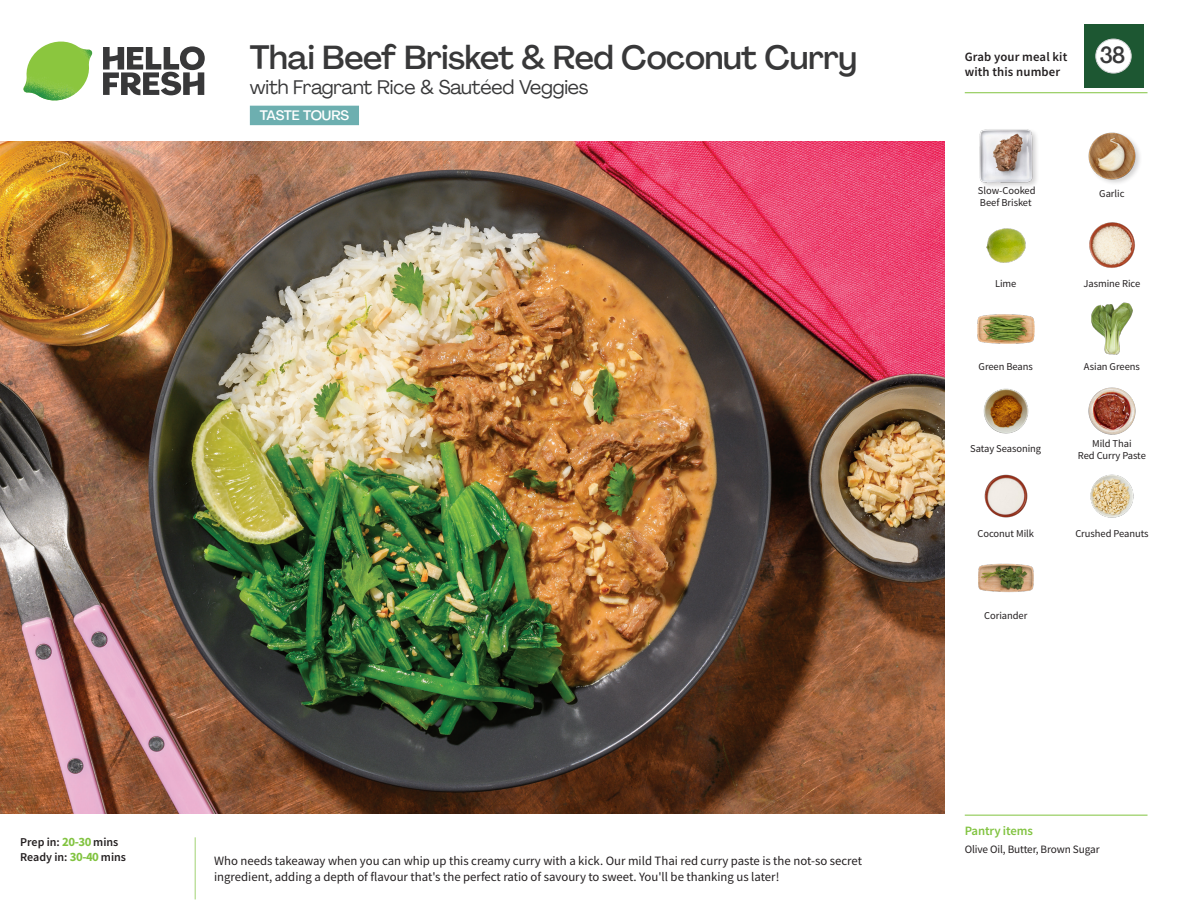
<style>
.page{position:relative;width:1188px;height:918px;background:#fff}
.page>*{position:absolute;margin:0;border:0;box-sizing:border-box;transform-origin:0 0}
._15_Titel_UK{font:500 33px "Agrandir";letter-spacing:-.015em;color:#383839}
._002_Label_Nr{font:500 22.8px "Agrandir";color:#383839;scale:.94 1}
._15_Titel_UK-2{font:19.5px "Agrandir";letter-spacing:-.01em;color:#383839}
.t1{font:500 13.5px "Agrandir";letter-spacing:-.02em;color:#fff}
.Step_6_Text_AU{font:12.75px/16.5px "Source Sans Pro";color:#231f20}
.t2{font:600 12.75px/15px "Source Sans Pro";letter-spacing:.01em;color:#231f20}
._04_Headers_Front{font:600 12.75px "Source Sans Pro";letter-spacing:-.01em;color:#81c340}
._04_Intro{font:600 12px "Source Sans Pro";color:#231f20}
._05_Pantry{font:11.25px "Source Sans Pro";letter-spacing:-.01em;color:#231f20}
._18_FRONT_ingredients{font:10.5px/12px "Source Sans Pro";letter-spacing:-.005em;color:#231f20}
.s1{font-weight:700;font-size:12.75px;color:#81c340}
</style>
<div class="page">
<svg style="left:103px;top:46px;width:102px;height:49px"></svg>
<img style="left:23px;top:42px;width:69px;height:59px">
<img style="left:0;top:142px;width:945px;height:672px">
<div style="left:250px;top:102px;width:140px;height:26px;background:linear-gradient(to right,#fff,#fff)"></div>
<div style="left:250px;top:106px;width:109px;height:19px;background:#6dafb0"></div>
<img style="left:1091px;top:302px;width:42px;height:53px">
<img style="left:1088px;top:387px;width:48px;height:48px">
<img style="left:983px;top:388px;width:46px;height:46px">
<img style="left:984px;top:474px;width:44px;height:44px">
<img style="left:978px;top:563px;width:56px;height:30px">
<img style="left:977px;top:314px;width:57px;height:30px">
<img style="left:986px;top:228px;width:40px;height:35px">
<img style="left:1089px;top:222px;width:46px;height:46px">
<div style="left:979px;top:128px;width:61px;height:61px;background:#231f20;opacity:.2"></div>
<img style="left:979px;top:128px;width:54px;height:55px">
<img style="left:1088px;top:132px;width:52px;height:51px">
<img style="left:1090px;top:474px;width:44px;height:44px">
<hr style="left:965px;top:815px;width:183px;height:1px;background:#81c340">
<hr style="left:965px;top:92px;width:183px;height:1px;background:#81c340">
<div style="left:1084px;top:24px;width:59px;height:64px;background:#1d5732"></div>
<div style="left:1096px;top:39px;width:35px;height:34px;background:#fff;border-radius:50%"></div>
<div style="left:1096px;top:39px;width:35px;height:34px;border:1px solid #d1d2d4;border-radius:50%"></div>
<p class="_15_Titel_UK" style="left:250px;top:37px;width:609px">Thai Beef Brisket &amp; Red Coconut Curry</p>
<p class="_15_Titel_UK-2" style="left:250px;top:75px;width:340px">with Fragrant Rice &amp; Sautéed Veggies</p>
<p class="t1" style="left:260px;top:107px;width:91px">TASTE TOURS</p>
<p class="_04_Intro" style="left:20px;top:834px;width:100px">Prep in: <span class="s1">20-30</span> mins</p>
<p class="_04_Intro" style="left:20px;top:849px;width:107px">Ready in: <span class="s1">30-40</span> mins</p>
<p class="Step_6_Text_AU" style="left:214px;top:852px;width:649px">Who needs takeaway when you can whip up this creamy curry with a kick. Our mild Thai red curry paste is the not-so secret ingredient, adding a depth of flavour that's the perfect ratio of savoury to sweet. You'll be thanking us later!</p>
<p class="t2" style="left:965px;top:49px;width:104px">Grab your meal kit with this number</p>
<p class="_002_Label_Nr" style="left:1100px;top:41px;width:29px">38</p>
<p class="_18_FRONT_ingredients" style="left:978px;top:184px;width:59px">Slow-Cooked<br>Beef Brisket</p>
<p class="_18_FRONT_ingredients" style="left:995px;top:277px;width:23px">Lime</p>
<p class="_18_FRONT_ingredients" style="left:1099px;top:188px;width:27px">Garlic</p>
<p class="_18_FRONT_ingredients" style="left:1084px;top:277px;width:58px">Jasmine Rice</p>
<p class="_18_FRONT_ingredients" style="left:979px;top:360px;width:56px">Green Beans</p>
<p class="_18_FRONT_ingredients" style="left:1084px;top:360px;width:58px">Asian Greens</p>
<p class="_18_FRONT_ingredients" style="left:970px;top:442px;width:73px">Satay Seasoning</p>
<p class="_18_FRONT_ingredients" style="left:1078px;top:438px;width:69px;text-align:center">Mild Thai<br>Red Curry Paste</p>
<p class="_18_FRONT_ingredients" style="left:978px;top:528px;width:58px">Coconut Milk</p>
<p class="_18_FRONT_ingredients" style="left:1075px;top:528px;width:75px">Crushed Peanuts</p>
<p class="_18_FRONT_ingredients" style="left:984px;top:610px;width:45px">Coriander</p>
<p class="_04_Headers_Front" style="left:965px;top:822px;width:70px">Pantry items</p>
<p class="_05_Pantry" style="left:965px;top:842px;width:136px">Olive Oil, Butter, Brown Sugar</p>
</div>
